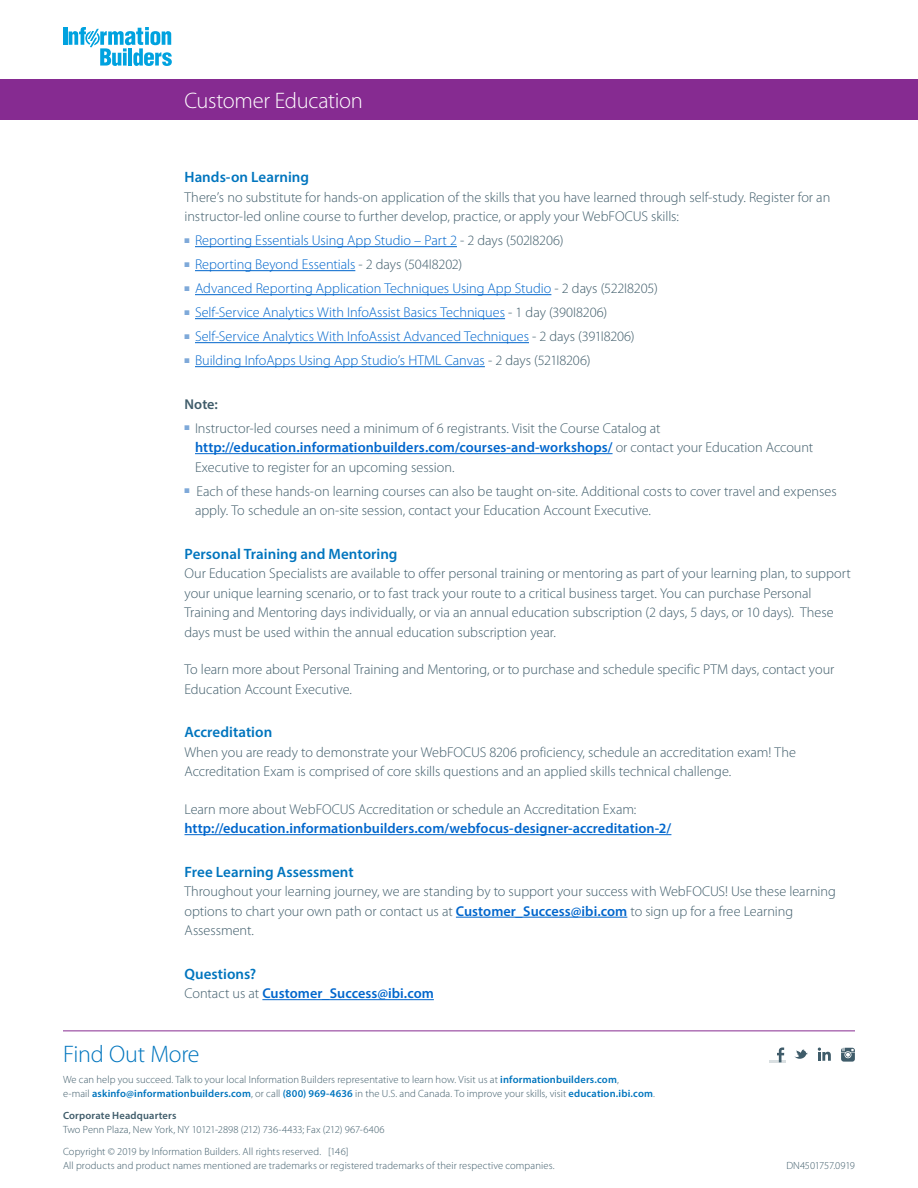
<style>
.page{position:relative;width:918px;height:1188px;background:#fff}
.page>*{position:absolute;margin:0;border:0;box-sizing:border-box;transform-origin:0 0}
.Find_Out_More{font:300 24px "Myriad Pro";letter-spacing:-.01em;color:#0075be}
.Fact_Sheet_Near_Logo{font:300 22.5px "Myriad Pro";letter-spacing:-.015em;color:#fff}
.Subhead_1{font:600 15px "Myriad Pro";color:#0075be}
.Body_text_1p0{font:300 14.25px/19.5px "Myriad Pro";color:#3f5c6a}
.t1{font:300 14.25px "Myriad Pro";color:#06c}
.Body_text_0p3{font:300 14.25px/19.5px "Myriad Pro";color:#3f5c6a}
.Body_text_1p0-2{font:600 14.25px/19.5px "Myriad Pro";letter-spacing:.005em;color:#06c}
.Body_text_0p3-2{font:600 14.25px "Myriad Pro";color:#3f5c6a}
.Address_List_Bottom{font:300 10.5px/13.5px "Myriad Pro";letter-spacing:.01em;color:#3f5c6a}
.Address_List_Bottom-2{font:300 10.5px "Myriad Pro";letter-spacing:-.02em;color:#3f5c6a}
.s1{color:#3f5c6a}
.s2{font-weight:600;color:#06c}
.s3{font-weight:300;color:#3f5c6a}
.s4{font-weight:600;color:#0075be}
.s5{font-weight:600}
</style>
<div class="page">
<hr style="left:63px;top:27px;width:4px;height:18px;background:#00a2df">
<svg style="left:69px;top:27px;width:103px;height:39px"></svg>
<div style="left:0;top:80px;width:918px;height:40px;background:#862b91"></div>
<hr style="left:63px;top:1030px;width:792px;height:1px;background:#862b91">
<svg style="left:768px;top:1045px;width:19px;height:19px"></svg>
<svg style="left:769px;top:1048px;width:17px;height:14px"></svg>
<svg style="left:794px;top:1049px;width:14px;height:10px"></svg>
<svg style="left:818px;top:1048px;width:13px;height:13px"></svg>
<svg style="left:841px;top:1048px;width:14px;height:14px"></svg>
<hr style="left:195px;top:246px;width:262px;height:1px;background:#06c">
<hr style="left:195px;top:270px;width:160px;height:1px;background:#06c">
<hr style="left:195px;top:294px;width:356px;height:1px;background:#06c">
<hr style="left:195px;top:318px;width:310px;height:1px;background:#06c">
<hr style="left:195px;top:342px;width:334px;height:1px;background:#06c">
<hr style="left:195px;top:366px;width:290px;height:1px;background:#06c">
<hr style="left:195px;top:453px;width:418px;height:1px;background:#06c">
<hr style="left:184px;top:834px;width:487px;height:1px;background:#06c">
<hr style="left:456px;top:917px;width:171px;height:1px;background:#06c">
<hr style="left:262px;top:999px;width:172px;height:1px;background:#06c">
<p class="Fact_Sheet_Near_Logo" style="left:184px;top:88px;width:180px">Customer Education</p>
<p class="Subhead_1" style="left:184px;top:168px;width:126px">Hands-on Learning</p>
<p class="Body_text_0p3" style="left:184px;top:187px;width:647px">There’s no substitute for hands-on application of the skills that you have learned through self-study. Register for an instructor-led online course to further develop, practice, or apply your WebFOCUS skills:</p>
<p class="t1" style="left:184px;top:233px;width:381px"><sup>■</sup> Reporting Essentials Using App Studio – Part 2 <span class="s1">- 2 days (502I8206)</span></p>
<p class="t1" style="left:184px;top:257px;width:279px"><sup>■</sup> Reporting Beyond Essentials <span class="s1">- 2 days (504I8202)</span></p>
<p class="t1" style="left:184px;top:281px;width:475px"><sup>■</sup> Advanced Reporting Application Techniques Using App Studio <span class="s1">- 2 days (522I8205)</span></p>
<p class="t1" style="left:184px;top:305px;width:424px"><sup>■</sup> Self-Service Analytics With InfoAssist Basics Techniques <span class="s1">- 1 day (390I8206)</span></p>
<p class="t1" style="left:184px;top:329px;width:452px"><sup>■</sup> Self-Service Analytics With InfoAssist Advanced Techniques <span class="s1">- 2 days (391I8206)</span></p>
<p class="t1" style="left:185px;top:353px;width:407px"><sup>■</sup> Building InfoApps Using App Studio’s HTML Canvas <span class="s1">- 2 days (521I8206)</span></p>
<p class="Body_text_0p3-2" style="left:185px;top:395px;width:35px">Note:</p>
<p class="Body_text_1p0" style="left:195px;top:418px;width:620px;text-indent:-11px"><sup>■</sup> Instructor-led courses need a minimum of 6 registrants. Visit the Course Catalog at <span class="s2">http://education.informationbuilders.com/courses-and-workshops/</span> or contact your Education Account<br>Executive to register for an upcoming session.</p>
<p class="Body_text_1p0" style="left:195px;top:481px;width:643px;text-indent:-11px"><sup>■</sup> Each of these hands-on learning courses can also be taught on-site. Additional costs to cover travel and expenses apply. To schedule an on-site session, contact your Education Account Executive.</p>
<p class="Subhead_1" style="left:185px;top:544px;width:215px">Personal Training and Mentoring</p>
<p class="Body_text_1p0" style="left:185px;top:564px;width:668px">Our Education Specialists are available to offer personal training or mentoring as part of your learning plan, to support your unique learning scenario, or to fast track your route to a critical business target. You can purchase Personal Training and Mentoring days individually, or via an annual education subscription (2 days, 5 days, or 10 days). These days must be used within the annual education subscription year.</p>
<p class="Body_text_1p0" style="left:185px;top:660px;width:651px">To learn more about Personal Training and Mentoring, or to purchase and schedule specific PTM days, contact your<br>Education Account Executive.</p>
<p class="Subhead_1" style="left:185px;top:723px;width:89px">Accreditation</p>
<p class="Body_text_1p0" style="left:185px;top:742px;width:613px">When you are ready to demonstrate your WebFOCUS 8206 proficiency, schedule an accreditation exam! The<br>Accreditation Exam is comprised of core skills questions and an applied skills technical challenge.</p>
<p class="Body_text_1p0-2" style="left:185px;top:799px;width:488px"><span class="s3">Learn more about WebFOCUS Accreditation or schedule an Accreditation Exam: </span>http://education.informationbuilders.com/webfocus-designer-accreditation-2/</p>
<p class="Subhead_1" style="left:185px;top:862px;width:171px">Free Learning Assessment</p>
<p class="Body_text_1p0" style="left:185px;top:882px;width:653px">Throughout your learning journey, we are standing by to support your success with WebFOCUS! Use these learning options to chart your own path or contact us at <span class="s2">Customer_Success@ibi.com</span> to sign up for a free Learning<br>Assessment.</p>
<p class="Subhead_1" style="left:185px;top:964px;width:73px">Questions?</p>
<p class="Body_text_1p0-2" style="left:185px;top:983px;width:251px"><span class="s3">Contact us at</span> Customer_Success@ibi.com</p>
<p class="Find_Out_More" style="left:63px;top:1041px;width:138px">Find Out More</p>
<p class="Address_List_Bottom" style="left:63px;top:1073px;width:593px">We can help you succeed. Talk to your local Information Builders representative to learn how. Visit us at <span class="s4">informationbuilders.com</span>,<br>e-mail <span class="s4">askinfo@informationbuilders.com</span>, or call <span class="s4">(800) 969-4636</span> in the U.S. and Canada. To improve your skills, visit <span class="s4">education.ibi.com</span>.</p>
<p class="Address_List_Bottom" style="left:63px;top:1109px;width:323px"><span class="s5">Corporate Headquarters<br></span>Two Penn Plaza, New York, NY 10121-2898 (212) 736-4433; Fax (212) 967-6406</p>
<p class="Address_List_Bottom" style="left:63px;top:1145px;width:493px">Copyright © 2019 by Information Builders. All rights reserved. [146]<br>All products and product names mentioned are trademarks or registered trademarks of their respective companies.</p>
<p class="Address_List_Bottom-2" style="left:786px;top:1159px;width:70px">DN4501757.0919</p>
</div>
